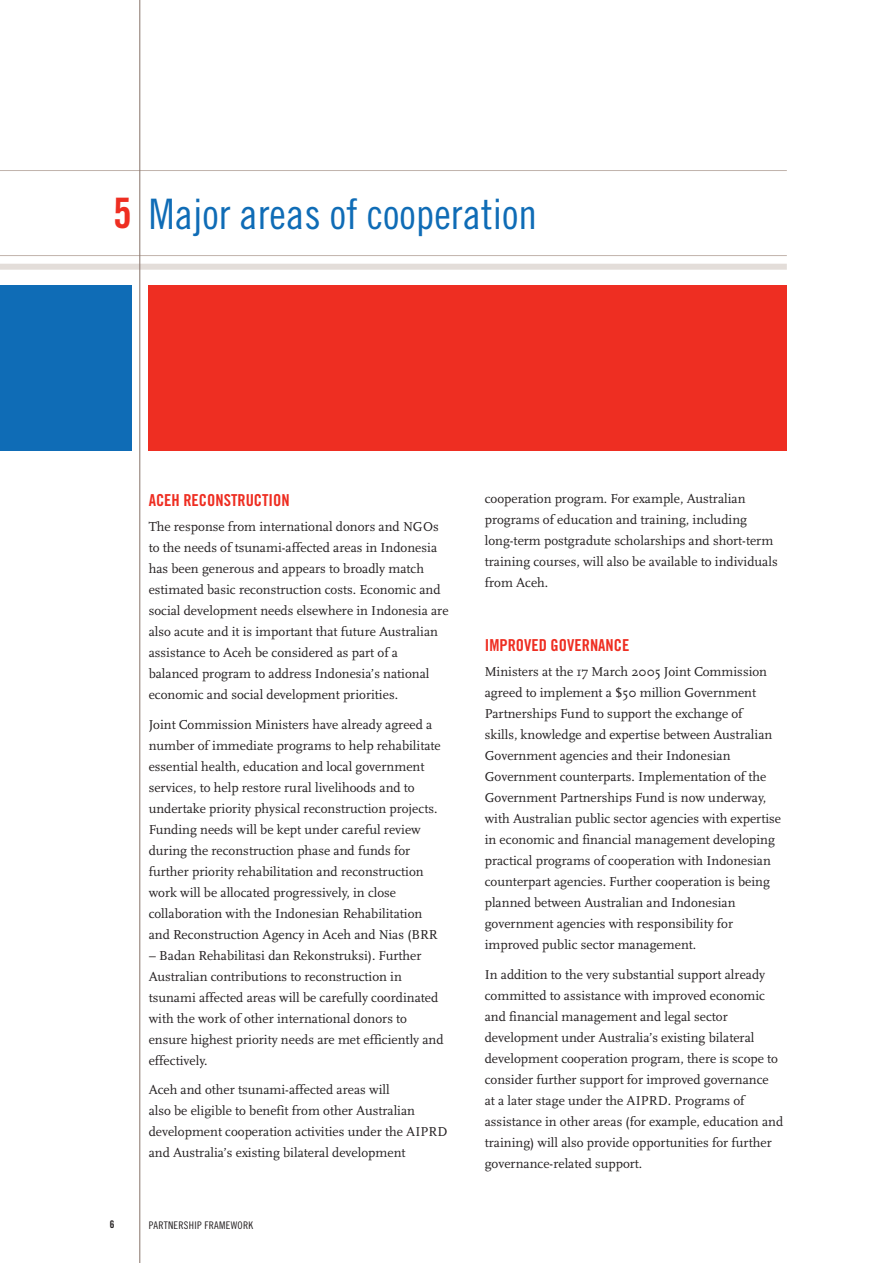
<style>
.page{position:relative;width:893px;height:1263px;background:#fff}
.page>*{position:absolute;margin:0;border:0;box-sizing:border-box;transform-origin:0 0}
.t1{font:42px "Trade Gothic Cond Eighteen";color:#0f6cb6}
.t2{font:16.5px "Trade Gothic Bold Cond Twenty";color:#ee2e22}
.t3{font:13.5px/21px "Scala";color:#231f20}
.t4{font:10.5px "Trade Gothic Cond Eighteen";letter-spacing:.025em;color:#231f20}
.t5{font:10.5px "Trade Gothic Bold Cond Twenty";color:#231f20}
.s1{font-family:"Trade Gothic Bold Cond Twenty";color:#ee2e22}
</style>
<div class="page">
<hr style="left:0;top:170px;width:786px;height:1px;background:#c1b3ac">
<hr style="left:0;top:255px;width:786px;height:1px;background:#c1b3ac">
<div style="left:0;top:264px;width:786px;height:6px;background:#e3ddd9"></div>
<div style="left:0;top:285px;width:132px;height:166px;background:#0f6cb6"></div>
<div style="left:149px;top:285px;width:637px;height:166px;background:#ee2e22"></div>
<hr style="left:139px;top:0;width:1px;height:1263px;background:#877269">
<h1 class="t1" style="left:113px;top:198px;width:425px"><span class="s1">5</span> Major areas of cooperation</h1>
<p class="t5" style="left:110px;top:1221px;width:6px">6</p>
<p class="t2" style="left:149px;top:494px;width:142px">ACEH RECONSTRUCTION</p>
<p class="t3" style="left:149px;top:517px;width:301px">The response from international donors and NGOs to the needs of tsunami-affected areas in Indonesia has been generous and appears to broadly match estimated basic reconstruction costs. Economic and social development needs elsewhere in Indonesia are also acute and it is important that future Australian assistance to Aceh be considered as part of a balanced program to address Indonesia’s national economic and social development priorities.</p>
<p class="t3" style="left:149px;top:715px;width:294px">Joint Commission Ministers have already agreed a number of immediate programs to help rehabilitate essential health, education and local government services, to help restore rural livelihoods and to undertake priority physical reconstruction projects.<br>Funding needs will be kept under careful review during the reconstruction phase and funds for further priority rehabilitation and reconstruction work will be allocated progressively, in close collaboration with the Indonesian Rehabilitation and Reconstruction Agency in Aceh and Nias (BRR</p>
<p class="t3" style="left:149px;top:946px;width:296px">– Badan Rehabilitasi dan Rekonstruksi). Further Australian contributions to reconstruction in tsunami affected areas will be carefully coordinated with the work of other international donors to ensure highest priority needs are met efficiently and effectively.</p>
<p class="t3" style="left:149px;top:1080px;width:300px">Aceh and other tsunami-affected areas will<br>also be eligible to benefit from other Australian development cooperation activities under the AIPRD and Australia’s existing bilateral development</p>
<p class="t4" style="left:149px;top:1221px;width:106px">PARTNERSHIP FRAMEWORK</p>
<p class="t3" style="left:485px;top:489px;width:294px">cooperation program. For example, Australian programs of education and training, including long-term postgradute scholarships and short-term training courses, will also be available to individuals from Aceh.</p>
<p class="t2" style="left:485px;top:639px;width:146px">IMPROVED GOVERNANCE</p>
<p class="t3" style="left:485px;top:662px;width:298px">Ministers at the 17 March 2005 Joint Commission agreed to implement a $50 million Government Partnerships Fund to support the exchange of<br>skills, knowledge and expertise between Australian Government agencies and their Indonesian Government counterparts. Implementation of the Government Partnerships Fund is now underway, with Australian public sector agencies with expertise in economic and financial management developing practical programs of cooperation with Indonesian counterpart agencies. Further cooperation is being planned between Australian and Indonesian government agencies with responsibility for improved public sector management.</p>
<p class="t3" style="left:485px;top:965px;width:300px">In addition to the very substantial support already committed to assistance with improved economic and financial management and legal sector development under Australia’s existing bilateral development cooperation program, there is scope to consider further support for improved governance<br>at a later stage under the AIPRD. Programs of assistance in other areas (for example, education and training) will also provide opportunities for further governance-related support.</p>
</div>
